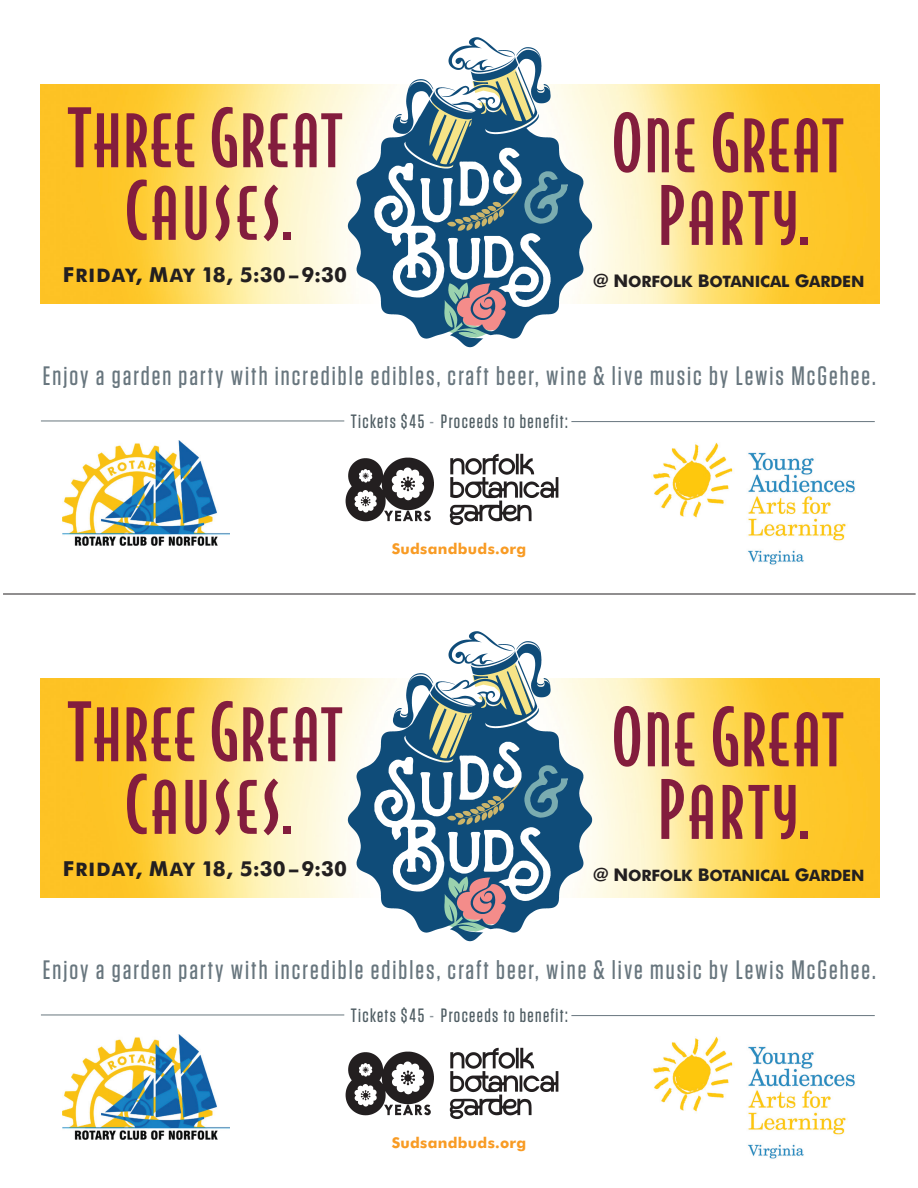
<style>
.page{position:relative;width:918px;height:1188px;background:#fff}
.page>*{position:absolute;margin:0;border:0;box-sizing:border-box;transform-origin:0 0}
.t1{font:69.9px/72.6px "Bodega Sans Medium Oldstyle SC900";letter-spacing:.045em;color:#831d3d;text-align:center;scale:.96 1}
.t2{font:500 26.7px "Tungsten";letter-spacing:.075em;color:#68767e}
.t3{font:20.7px "Futura BT Bold SC900";color:#231f20}
.t4{font:500 19.35px "Tungsten";letter-spacing:.07em;color:#4f5d63}
.t5{font:15.75px "Futura BT Bold SC900";letter-spacing:-.01em;color:#231f20}
.t6{font:700 14.85px "Futura BT";letter-spacing:.02em;color:#f89b24}
.s1{font-size:77.7px}
.s2{font-size:50.7px}
.s3{font-size:18.6px}
.s4{font-size:15.6px}
.s5{font-size:17.4px}
.s6{color:#8e969c}
</style>
<div class="page">
<hr style="left:3px;top:594px;width:913px;height:1px;background:#231f20">
<hr style="left:41px;top:420px;width:303px;height:1px;background:#68767e">
<hr style="left:571px;top:421px;width:304px;height:1px;background:#68767e">
<img style="left:41px;top:85px;width:838px;height:219px">
<img style="left:343px;top:37px;width:255px;height:311px">
<img style="left:62px;top:441px;width:167px;height:104px">
<img style="left:345px;top:453px;width:214px;height:72px">
<img style="left:653px;top:442px;width:202px;height:123px">
<hr style="left:41px;top:1014px;width:303px;height:1px;background:#68767e">
<hr style="left:571px;top:1015px;width:304px;height:1px;background:#68767e">
<img style="left:41px;top:679px;width:838px;height:219px">
<img style="left:343px;top:631px;width:255px;height:311px">
<img style="left:62px;top:1035px;width:167px;height:104px">
<img style="left:345px;top:1047px;width:214px;height:72px">
<img style="left:653px;top:1036px;width:202px;height:123px">
<h1 class="t1" style="left:68px;top:103px;width:287px"><span class="s1">T</span>HREE <span class="s1">G</span>REAT<br><span class="s1">C</span>AUSES<span class="s2">.</span></h1>
<p class="t3" style="left:63px;top:262px;width:286px">F<span class="s3">RIDAY</span>, M<span class="s3">AY</span> 18, 5:30 – 9:30</p>
<h1 class="t1" style="left:612px;top:108px;width:242px"><span class="s1">O</span>NE <span class="s1">G</span>REAT<br><span class="s1">P</span>ARTY<span class="s2">.</span></h1>
<p class="t5" style="left:593px;top:272px;width:270px"><span class="s4">@</span> <span class="s5">N</span>ORFOLK <span class="s5">B</span>OTANICAL <span class="s5">G</span>ARDEN</p>
<p class="t2" style="left:43px;top:362px;width:834px">Enjoy a garden party with incredible edibles, craft beer, wine &amp; live music by Lewis McGehee.</p>
<p class="t4" style="left:351px;top:411px;width:218px">Tickets $45 <span class="s6">-</span> Proceeds to benefit:</p>
<p class="t6" style="left:392px;top:540px;width:136px">Sudsandbuds.org</p>
<h1 class="t1" style="left:68px;top:697px;width:287px"><span class="s1">T</span>HREE <span class="s1">G</span>REAT<br><span class="s1">C</span>AUSES<span class="s2">.</span></h1>
<p class="t3" style="left:63px;top:856px;width:286px">F<span class="s3">RIDAY</span>, M<span class="s3">AY</span> 18, 5:30 – 9:30</p>
<h1 class="t1" style="left:612px;top:702px;width:242px"><span class="s1">O</span>NE <span class="s1">G</span>REAT<br><span class="s1">P</span>ARTY<span class="s2">.</span></h1>
<p class="t5" style="left:593px;top:866px;width:270px"><span class="s4">@</span> <span class="s5">N</span>ORFOLK <span class="s5">B</span>OTANICAL <span class="s5">G</span>ARDEN</p>
<p class="t2" style="left:43px;top:956px;width:834px">Enjoy a garden party with incredible edibles, craft beer, wine &amp; live music by Lewis McGehee.</p>
<p class="t4" style="left:351px;top:1005px;width:218px">Tickets $45 <span class="s6">-</span> Proceeds to benefit:</p>
<p class="t6" style="left:392px;top:1134px;width:136px">Sudsandbuds.org</p>
</div>
